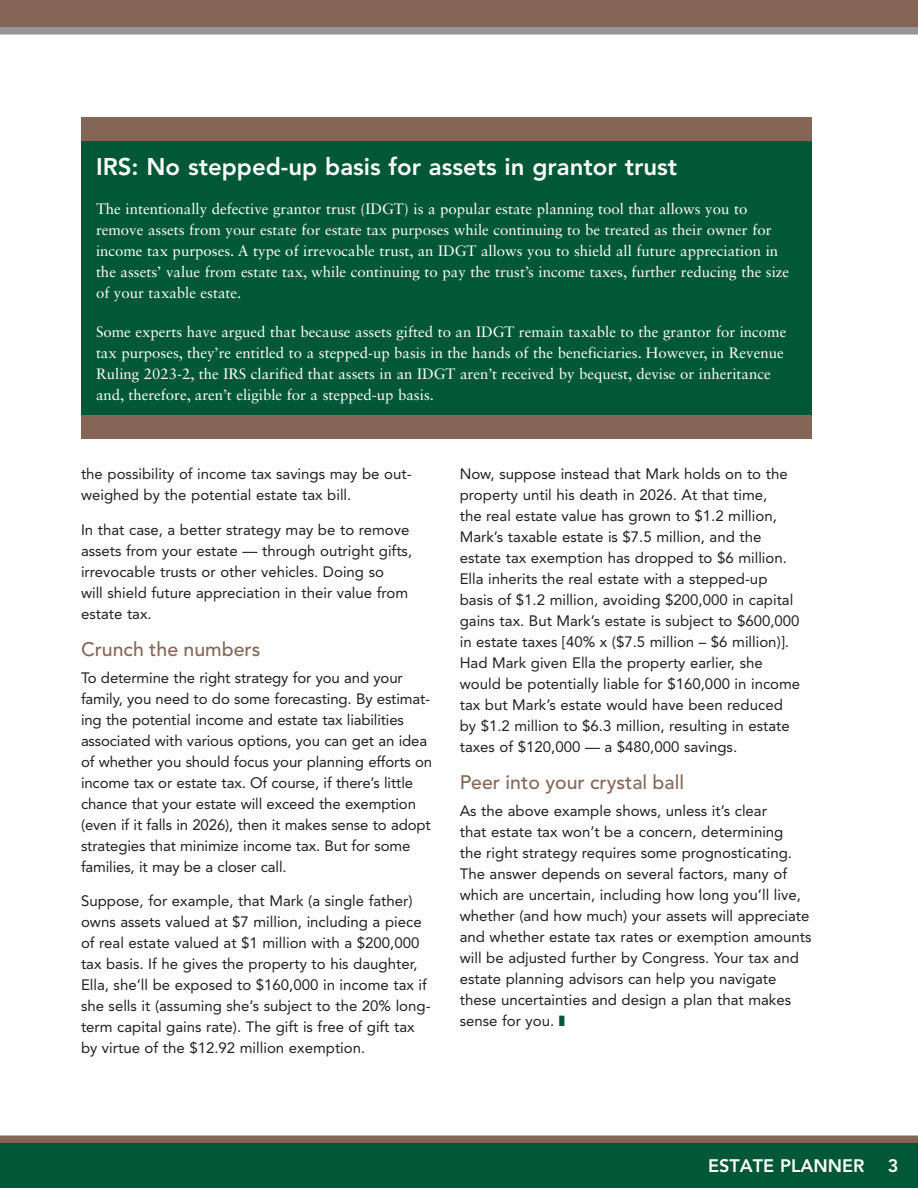
<style>
.page{position:relative;width:918px;height:1188px;background:#fff}
.page>*{position:absolute;margin:0;border:0;box-sizing:border-box;transform-origin:0 0}
.t1{font:800 24px "Avenir LT Std";color:#fff}
.t2{font:500 19.5px "Avenir LT Std";color:#856656}
.t3{font:800 18px "Avenir LT Std";color:#fff}
.t4{font:15px/21px "Avenir LT Std";color:#231f20}
.t5{font:15px/21px "Sabon LT Std";color:#fff}
.s1{color:#005837}
</style>
<div class="page">
<div style="left:0;top:0;width:918px;height:27px;background:#856656"></div>
<div style="left:0;top:27px;width:918px;height:7px;background:#939598"></div>
<div style="left:0;top:1136px;width:918px;height:7px;background:#856656"></div>
<div style="left:0;top:1143px;width:918px;height:45px;background:#005837"></div>
<div style="left:81px;top:141px;width:731px;height:275px;background:#005837"></div>
<div style="left:81px;top:117px;width:731px;height:24px;background:#856656"></div>
<div style="left:81px;top:416px;width:731px;height:24px;background:#856656"></div>
<h1 class="t1" style="left:96px;top:152px;width:583px">IRS: No stepped-up basis for assets in grantor trust</h1>
<p class="t5" style="left:96px;top:198px;width:695px">The intentionally defective grantor trust (IDGT) is a popular estate planning tool that allows you to remove assets from your estate for estate tax purposes while continuing to be treated as their owner for income tax purposes. A type of irrevocable trust, an IDGT allows you to shield all future appreciation in the assets’ value from estate tax, while continuing to pay the trust’s income taxes, further reducing the size of your taxable estate.</p>
<p class="t5" style="left:96px;top:321px;width:692px">Some experts have argued that because assets gifted to an IDGT remain taxable to the grantor for income tax purposes, they’re entitled to a stepped-up basis in the hands of the beneficiaries. However, in Revenue Ruling 2023-2, the IRS clarified that assets in an IDGT aren’t received by bequest, devise or inheritance and, therefore, aren’t eligible for a stepped-up basis.</p>
<p class="t4" style="left:81px;top:464px;width:332px">the possibility of income tax savings may be out&shy;weighed by the potential estate tax bill.</p>
<p class="t4" style="left:81px;top:519px;width:333px">In that case, a better strategy may be to remove assets from your estate — through outright gifts, irrevocable trusts or other vehicles. Doing so<br>will shield future appreciation in their value from estate tax.</p>
<h2 class="t2" style="left:81px;top:638px;width:181px">Crunch the numbers</h2>
<p class="t4" style="left:81px;top:667px;width:353px">To determine the right strategy for you and your family, you need to do some forecasting. By estimat&shy;ing the potential income and estate tax liabilities associated with various options, you can get an idea of whether you should focus your planning efforts on income tax or estate tax. Of course, if there’s little chance that your estate will exceed the exemption (even if it falls in 2026), then it makes sense to adopt strategies that minimize income tax. But for some families, it may be a closer call.</p>
<p class="t4" style="left:81px;top:891px;width:351px">Suppose, for example, that Mark (a single father) owns assets valued at $7 million, including a piece of real estate valued at $1 million with a $200,000 tax basis. If he gives the property to his daughter, Ella, she’ll be exposed to $160,000 in income tax if she sells it (assuming she’s subject to the 20% long&shy;term capital gains rate). The gift is free of gift tax by virtue of the $12.92 million exemption.</p>
<p class="t4" style="left:460px;top:464px;width:342px">Now, suppose instead that Mark holds on to the property until his death in 2026. At that time,<br>the real estate value has grown to $1.2 million, Mark’s taxable estate is $7.5 million, and the estate tax exemption has dropped to $6 million.<br>Ella inherits the real estate with a stepped-up basis of $1.2 million, avoiding $200,000 in capital gains tax. But Mark’s estate is subject to $600,000 in estate taxes [40% x ($7.5 million – $6 million)].<br>Had Mark given Ella the property earlier, she would be potentially liable for $160,000 in income tax but Mark’s estate would have been reduced by $1.2 million to $6.3 million, resulting in estate taxes of $120,000 — a $480,000 savings.</p>
<h2 class="t2" style="left:460px;top:771px;width:226px">Peer into your crystal ball</h2>
<p class="t4" style="left:460px;top:801px;width:353px">As the above example shows, unless it’s clear<br>that estate tax won’t be a concern, determining<br>the right strategy requires some prognosticating.<br>The answer depends on several factors, many of which are uncertain, including how long you’ll live, whether (and how much) your assets will appreciate and whether estate tax rates or exemption amounts will be adjusted further by Congress. Your tax and estate planning advisors can help you navigate these uncertainties and design a plan that makes sense for you. <span class="s1">❚</span></p>
<p class="t3" style="left:708px;top:1155px;width:158px">ESTATE PLANNER</p>
<p class="t3" style="left:888px;top:1155px;width:12px">3</p>
</div>
